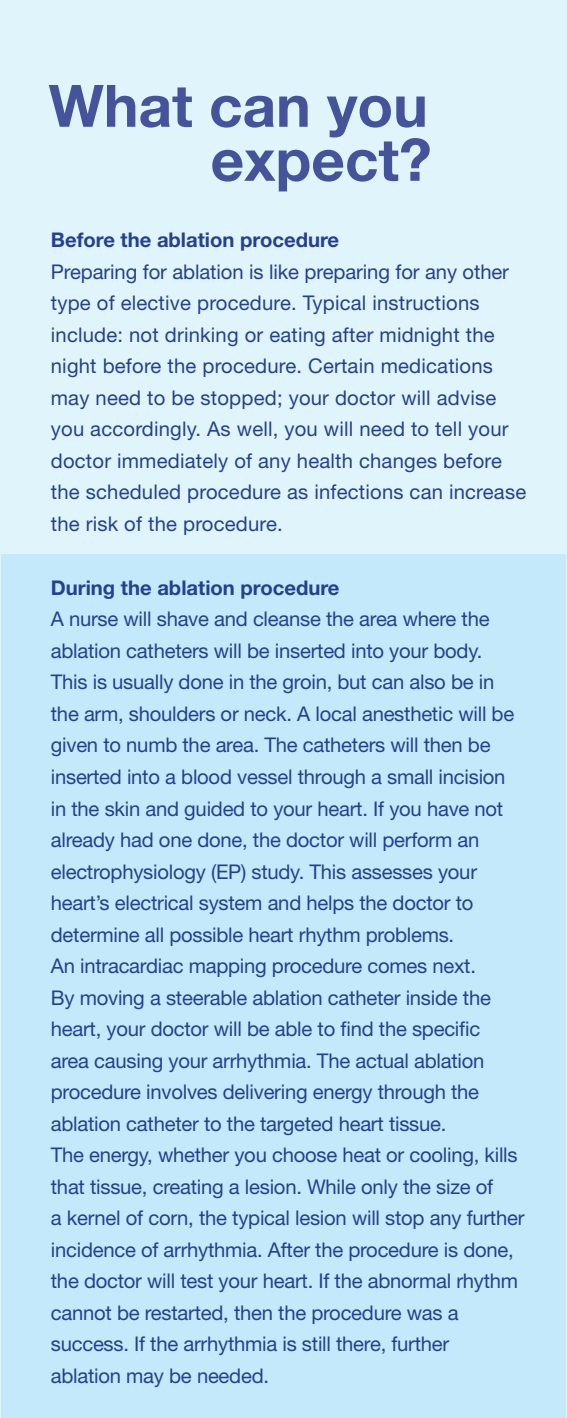
<style>
.page{position:relative;width:567px;height:1418px;background:#e0f5fb}
.page>*{position:absolute;margin:0;border:0;box-sizing:border-box;transform-origin:0 0}
.t1{font:700 58.5px/54px "Helvetica Neue";color:#45549a;text-align:right}
.t2{font:20.25px/31.5px "Helvetica Neue";letter-spacing:-.01em;color:#25408f}
.t3{font:20.25px/31.5px "Helvetica Neue";letter-spacing:.01em;color:#25408f}
.t4{font:700 20.25px "Helvetica Neue";color:#25408f}
</style>
<div class="page">
<div style="left:1px;top:555px;width:565px;height:863px;background:#c3e9fb"></div>
<h1 class="t1" style="left:49px;top:78px;width:384px">What can you expect?</h1>
<p class="t4" style="left:51px;top:227px;width:290px">Before the ablation procedure</p>
<p class="t3" style="left:51px;top:255px;width:477px">Preparing for ablation is like preparing for any other type of elective procedure. Typical instructions include: not drinking or eating after midnight the night before the procedure. Certain medications may need to be stopped; your doctor will advise you accordingly. As well, you will need to tell your doctor immediately of any health changes before the scheduled procedure as infections can increase the risk of the procedure.</p>
<p class="t4" style="left:51px;top:575px;width:290px">During the ablation procedure</p>
<p class="t2" style="left:51px;top:603px;width:475px">A nurse will shave and cleanse the area where the ablation catheters will be inserted into your body.<br>This is usually done in the groin, but can also be in the arm, shoulders or neck. A local anesthetic will be given to numb the area. The catheters will then be inserted into a blood vessel through a small incision in the skin and guided to your heart. If you have not already had one done, the doctor will perform an electrophysiology (EP) study. This assesses your heart’s electrical system and helps the doctor to determine all possible heart rhythm problems.<br>An intracardiac mapping procedure comes next.<br>By moving a steerable ablation catheter inside the heart, your doctor will be able to find the specific<br>area causing your arrhythmia. The actual ablation procedure involves delivering energy through the ablation catheter to the targeted heart tissue.<br>The energy, whether you choose heat or cooling, kills that tissue, creating a lesion. While only the size of<br>a kernel of corn, the typical lesion will stop any further incidence of arrhythmia. After the procedure is done, the doctor will test your heart. If the abnormal rhythm cannot be restarted, then the procedure was a success. If the arrhythmia is still there, further ablation may be needed.</p>
</div>
